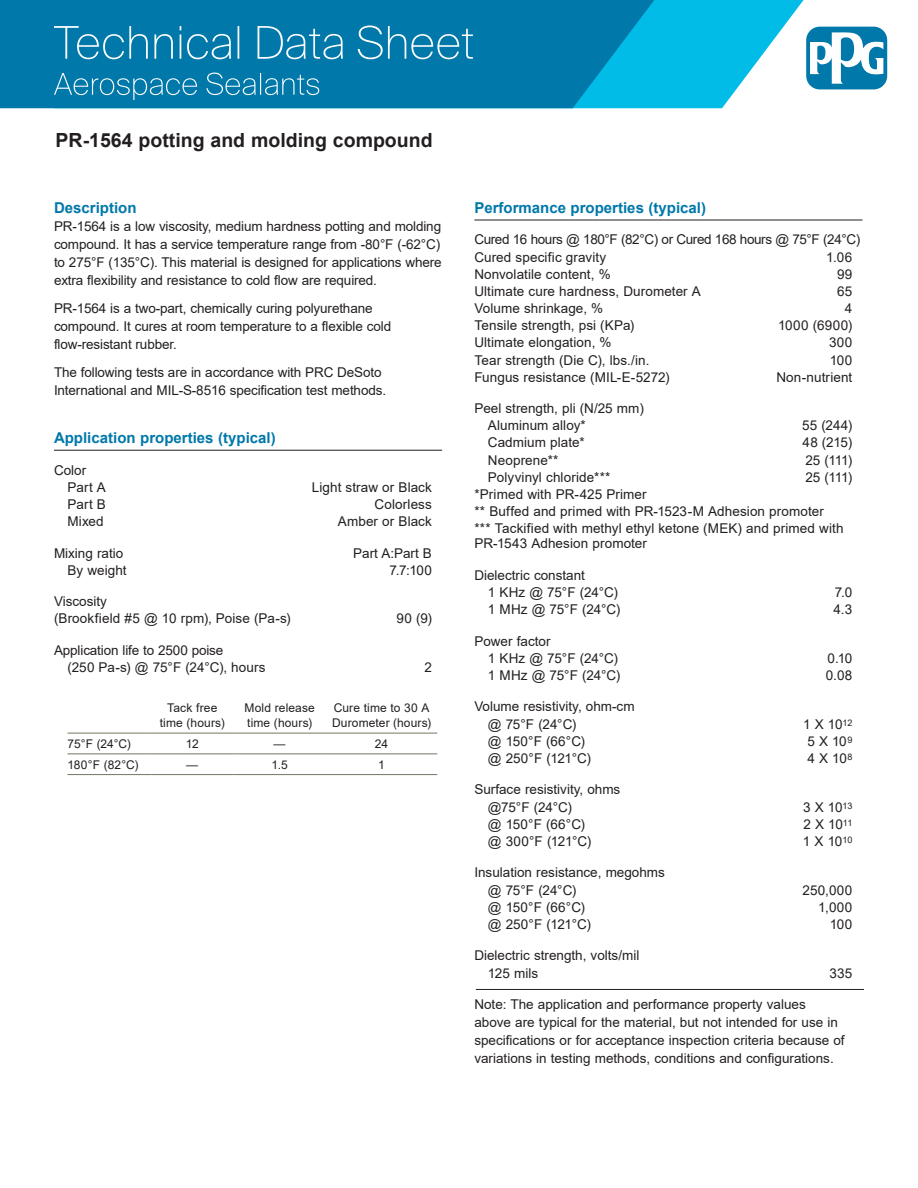
<style>
.page{position:relative;width:918px;height:1188px;background:#fff}
.page>*{position:absolute;margin:0;border:0;box-sizing:border-box;transform-origin:0 0}
.H1_Page_Header{font:700 19.5px "Arial";color:#231f20}
.Header_Underline{font:700 15px "Arial";color:#0078aa}
.H2_Subhead{font:700 15px "Arial";color:#0078aa}
.H2_Subhead-2{font:13.5px/18px "Arial";color:#231f20;text-align:justify}
.Body_text{font:13.5px/18px "Arial";color:#231f20}
.Indented_List{font:13.5px "Arial";letter-spacing:.005em;color:#231f20}
.NON_indented_list{font:13.5px/15px "Arial";letter-spacing:.01em;color:#231f20}
.H2_Subhead-3{font:13.5px "Arial";letter-spacing:-.03em;color:#231f20}
.NON_indented_list-2{font:13.5px "Arial";letter-spacing:.03em;color:#231f20}
.chart_centered{font:12px/15px "Arial";letter-spacing:.01em;color:#231f20}
.chart{font:12px "Arial";color:#231f20}
</style>
<div class="page">
<div style="left:806px;top:27px;width:81px;height:62px;background:#0078aa;border-radius:14px"></div>
<svg style="left:824px;top:32px;width:59px;height:52px"></svg>
<svg style="left:780px;top:0;width:44px;height:90px"></svg>
<div style="left:0;top:0;width:575px;height:108px;background:#0078aa"></div>
<svg style="left:54px;top:26px;width:419px;height:33px;background:#268cb6"></svg>
<svg style="left:54px;top:73px;width:265px;height:27px;background:#2089b4"></svg>
<svg style="left:575px;top:0;width:205px;height:108px;background:#19b4dd"></svg>
<hr style="left:474px;top:220px;width:388px;height:1px;background:#231f20">
<hr style="left:54px;top:450px;width:388px;height:1px;background:#231f20">
<svg style="left:151px;top:732px;width:286px;height:1px"></svg>
<hr style="left:68px;top:733px;width:83px;height:1px;background:#767561">
<hr style="left:151px;top:733px;width:82px;height:1px;background:#767561">
<hr style="left:233px;top:733px;width:93px;height:1px;background:#767561">
<hr style="left:326px;top:733px;width:111px;height:1px;background:#767561">
<hr style="left:68px;top:754px;width:83px;height:1px;background:#767561">
<hr style="left:151px;top:754px;width:82px;height:1px;background:#767561">
<hr style="left:233px;top:754px;width:93px;height:1px;background:#767561">
<hr style="left:326px;top:754px;width:111px;height:1px;background:#767561">
<hr style="left:68px;top:774px;width:83px;height:1px;background:#767561">
<hr style="left:151px;top:774px;width:82px;height:1px;background:#767561">
<hr style="left:233px;top:774px;width:93px;height:1px;background:#767561">
<hr style="left:326px;top:774px;width:111px;height:1px;background:#767561">
<hr style="left:476px;top:989px;width:388px;height:1px;background:#231f20">
<p class="H1_Page_Header" style="left:56px;top:127px;width:379px">PR-1564 potting and molding compound</p>
<p class="H2_Subhead" style="left:54px;top:197px;width:84px">Description</p>
<p class="H2_Subhead-2" style="left:54px;top:217px;width:389px">PR-1564 is a low viscosity, medium hardness potting and molding compound. It has a service temperature range from -80°F (-62°C) to 275°F (135°C). This material is designed for applications where extra flexibility and resistance to cold flow are required.</p>
<p class="Body_text" style="left:54px;top:299px;width:339px">PR-1564 is a two-part, chemically curing polyurethane compound. It cures at room temperature to a flexible cold flow-resistant rubber.</p>
<p class="Body_text" style="left:54px;top:363px;width:334px">The following tests are in accordance with PRC DeSoto<br>International and MIL-S-8516 specification test methods.</p>
<p class="Header_Underline" style="left:54px;top:427px;width:223px">Application properties (typical)</p>
<h3 class="H2_Subhead-2" style="left:54px;top:461px;width:34px">Color</h3>
<p class="Indented_List" style="left:68px;top:478px;width:40px">Part A</p>
<p class="Indented_List" style="left:312px;top:478px;width:122px">Light straw or Black</p>
<p class="Indented_List" style="left:68px;top:495px;width:40px">Part B</p>
<p class="Indented_List" style="left:374px;top:495px;width:59px">Colorless</p>
<p class="Indented_List" style="left:68px;top:512px;width:38px">Mixed</p>
<p class="Indented_List" style="left:338px;top:512px;width:96px">Amber or Black</p>
<h3 class="H2_Subhead-2" style="left:54px;top:544px;width:71px">Mixing ratio</h3>
<h3 class="H2_Subhead-2" style="left:353px;top:544px;width:80px">Part A:Part B</h3>
<p class="Indented_List" style="left:68px;top:561px;width:61px">By weight</p>
<p class="Indented_List" style="left:390px;top:561px;width:44px">7.7:100</p>
<h3 class="H2_Subhead-2" style="left:54px;top:592px;width:55px">Viscosity</h3>
<p class="NON_indented_list" style="left:54px;top:611px;width:238px">(Brookfield #5 @ 10 rpm), Poise (Pa-s)</p>
<p class="NON_indented_list" style="left:396px;top:611px;width:37px">90 (9)</p>
<h3 class="H2_Subhead-2" style="left:54px;top:641px;width:171px">Application life to 2500 poise</h3>
<p class="Indented_List" style="left:68px;top:658px;width:200px">(250 Pa-s) @ 75°F (24°C), hours</p>
<p class="Indented_List" style="left:424px;top:658px;width:9px">2</p>
<p class="chart_centered" style="left:160px;top:700px;width:67px;text-align:center">Tack free time (hours)</p>
<p class="chart_centered" style="left:244px;top:700px;width:72px">Mold release time (hours)</p>
<p class="chart_centered" style="left:332px;top:700px;width:101px">Cure time to 30 A<br>Durometer (hours)</p>
<p class="chart" style="left:68px;top:735px;width:65px">75°F (24°C)</p>
<p class="chart_centered" style="left:186px;top:736px;width:14px">12</p>
<p class="chart_centered" style="left:274px;top:736px;width:13px">—</p>
<p class="chart_centered" style="left:375px;top:736px;width:15px">24</p>
<p class="chart" style="left:68px;top:756px;width:73px">180°F (82°C)</p>
<p class="chart_centered" style="left:186px;top:757px;width:13px">—</p>
<p class="chart_centered" style="left:271px;top:757px;width:18px">1.5</p>
<p class="chart_centered" style="left:378px;top:757px;width:8px">1</p>
<p class="Header_Underline" style="left:474px;top:197px;width:233px">Performance properties (typical)</p>
<h3 class="H2_Subhead-3" style="left:474px;top:230px;width:387px">Cured 16 hours @ 180°F (82°C) or Cured 168 hours @ 75°F (24°C)</h3>
<p class="NON_indented_list" style="left:474px;top:249px;width:133px">Cured specific gravity</p>
<p class="NON_indented_list" style="left:826px;top:249px;width:28px">1.06</p>
<p class="NON_indented_list" style="left:474px;top:266px;width:138px">Nonvolatile content, %</p>
<p class="NON_indented_list" style="left:837px;top:266px;width:17px">99</p>
<p class="NON_indented_list" style="left:474px;top:284px;width:228px">Ultimate cure hardness, Durometer A</p>
<p class="NON_indented_list" style="left:837px;top:284px;width:17px">65</p>
<p class="NON_indented_list" style="left:474px;top:301px;width:130px">Volume shrinkage, %</p>
<p class="NON_indented_list" style="left:845px;top:301px;width:9px">4</p>
<p class="NON_indented_list" style="left:474px;top:318px;width:162px">Tensile strength, psi (KPa)</p>
<p class="NON_indented_list-2" style="left:778px;top:316px;width:76px">1000 (6900)</p>
<p class="NON_indented_list" style="left:474px;top:335px;width:139px">Ultimate elongation, %</p>
<p class="NON_indented_list" style="left:829px;top:335px;width:25px">300</p>
<p class="NON_indented_list" style="left:474px;top:352px;width:177px">Tear strength (Die C), lbs./in.</p>
<p class="NON_indented_list" style="left:830px;top:352px;width:24px">100</p>
<p class="NON_indented_list" style="left:474px;top:369px;width:197px">Fungus resistance (MIL-E-5272)</p>
<p class="NON_indented_list" style="left:776px;top:369px;width:78px">Non-nutrient</p>
<h3 class="H2_Subhead-2" style="left:474px;top:399px;width:171px">Peel strength, pli (N/25 mm)</h3>
<p class="Indented_List" style="left:488px;top:416px;width:100px">Aluminum alloy*</p>
<p class="Indented_List" style="left:802px;top:416px;width:52px">55 (244)</p>
<p class="Indented_List" style="left:488px;top:433px;width:98px">Cadmium plate*</p>
<p class="Indented_List" style="left:803px;top:433px;width:51px">48 (215)</p>
<p class="Indented_List" style="left:488px;top:451px;width:72px">Neoprene**</p>
<p class="Indented_List" style="left:805px;top:451px;width:48px">25 (111)</p>
<p class="Indented_List" style="left:488px;top:468px;width:124px">Polyvinyl chloride***</p>
<p class="Indented_List" style="left:805px;top:468px;width:48px">25 (111)</p>
<p class="NON_indented_list" style="left:474px;top:487px;width:174px">*Primed with PR-425 Primer</p>
<p class="NON_indented_list" style="left:474px;top:504px;width:351px">** Buffed and primed with PR-1523-M Adhesion promoter</p>
<p class="NON_indented_list" style="left:474px;top:521px;width:371px">*** Tackified with methyl ethyl ketone (MEK) and primed with<br>PR-1543 Adhesion promoter</p>
<h3 class="H2_Subhead-2" style="left:474px;top:566px;width:112px">Dielectric constant</h3>
<p class="Indented_List" style="left:488px;top:583px;width:132px">1 KHz @ 75°F (24°C)</p>
<p class="Indented_List" style="left:835px;top:583px;width:19px">7.0</p>
<p class="Indented_List" style="left:488px;top:600px;width:134px">1 MHz @ 75°F (24°C)</p>
<p class="Indented_List" style="left:833px;top:600px;width:20px">4.3</p>
<h3 class="H2_Subhead-2" style="left:474px;top:632px;width:78px">Power factor</h3>
<p class="Indented_List" style="left:488px;top:649px;width:132px">1 KHz @ 75°F (24°C)</p>
<p class="Indented_List" style="left:828px;top:649px;width:26px">0.10</p>
<p class="Indented_List" style="left:488px;top:666px;width:134px">1 MHz @ 75°F (24°C)</p>
<p class="Indented_List" style="left:826px;top:666px;width:28px">0.08</p>
<h3 class="H2_Subhead-2" style="left:474px;top:698px;width:162px">Volume resistivity, ohm-cm</h3>
<p class="Indented_List" style="left:488px;top:715px;width:90px">@ 75°F (24°C)</p>
<p class="Indented_List" style="left:803px;top:715px;width:51px">1 X 10<sup>12</sup></p>
<p class="Indented_List" style="left:488px;top:732px;width:99px">@ 150°F (66°C)</p>
<p class="Indented_List" style="left:807px;top:732px;width:47px">5 X 10<sup>9</sup></p>
<p class="Indented_List" style="left:488px;top:749px;width:104px">@ 250°F (121°C)</p>
<p class="Indented_List" style="left:807px;top:749px;width:46px">4 X 10<sup>8</sup></p>
<h3 class="H2_Subhead-2" style="left:474px;top:781px;width:148px">Surface resistivity, ohms</h3>
<p class="Indented_List" style="left:488px;top:798px;width:86px">@75°F (24°C)</p>
<p class="Indented_List" style="left:803px;top:798px;width:51px">3 X 10<sup>13</sup></p>
<p class="Indented_List" style="left:488px;top:815px;width:99px">@ 150°F (66°C)</p>
<p class="Indented_List" style="left:803px;top:815px;width:50px">2 X 10<sup>11</sup></p>
<p class="Indented_List" style="left:488px;top:832px;width:105px">@ 300°F (121°C)</p>
<p class="Indented_List" style="left:803px;top:832px;width:51px">1 X 10<sup>10</sup></p>
<h3 class="H2_Subhead-2" style="left:474px;top:864px;width:192px">Insulation resistance, megohms</h3>
<p class="Indented_List" style="left:488px;top:881px;width:90px">@ 75°F (24°C)</p>
<p class="Indented_List" style="left:803px;top:881px;width:51px">250,000</p>
<p class="Indented_List" style="left:488px;top:898px;width:99px">@ 150°F (66°C)</p>
<p class="Indented_List" style="left:818px;top:898px;width:36px">1,000</p>
<p class="Indented_List" style="left:488px;top:915px;width:104px">@ 250°F (121°C)</p>
<p class="Indented_List" style="left:830px;top:915px;width:24px">100</p>
<h3 class="H2_Subhead-2" style="left:474px;top:947px;width:167px">Dielectric strength, volts/mil</h3>
<p class="Indented_List" style="left:488px;top:963px;width:52px">125 mils</p>
<p class="Indented_List" style="left:829px;top:963px;width:24px">335</p>
<p class="Body_text" style="left:474px;top:995px;width:372px">Note: The application and performance property values above are typical for the material, but not intended for use in specifications or for acceptance inspection criteria because of variations in testing methods, conditions and configurations.</p>
</div>
